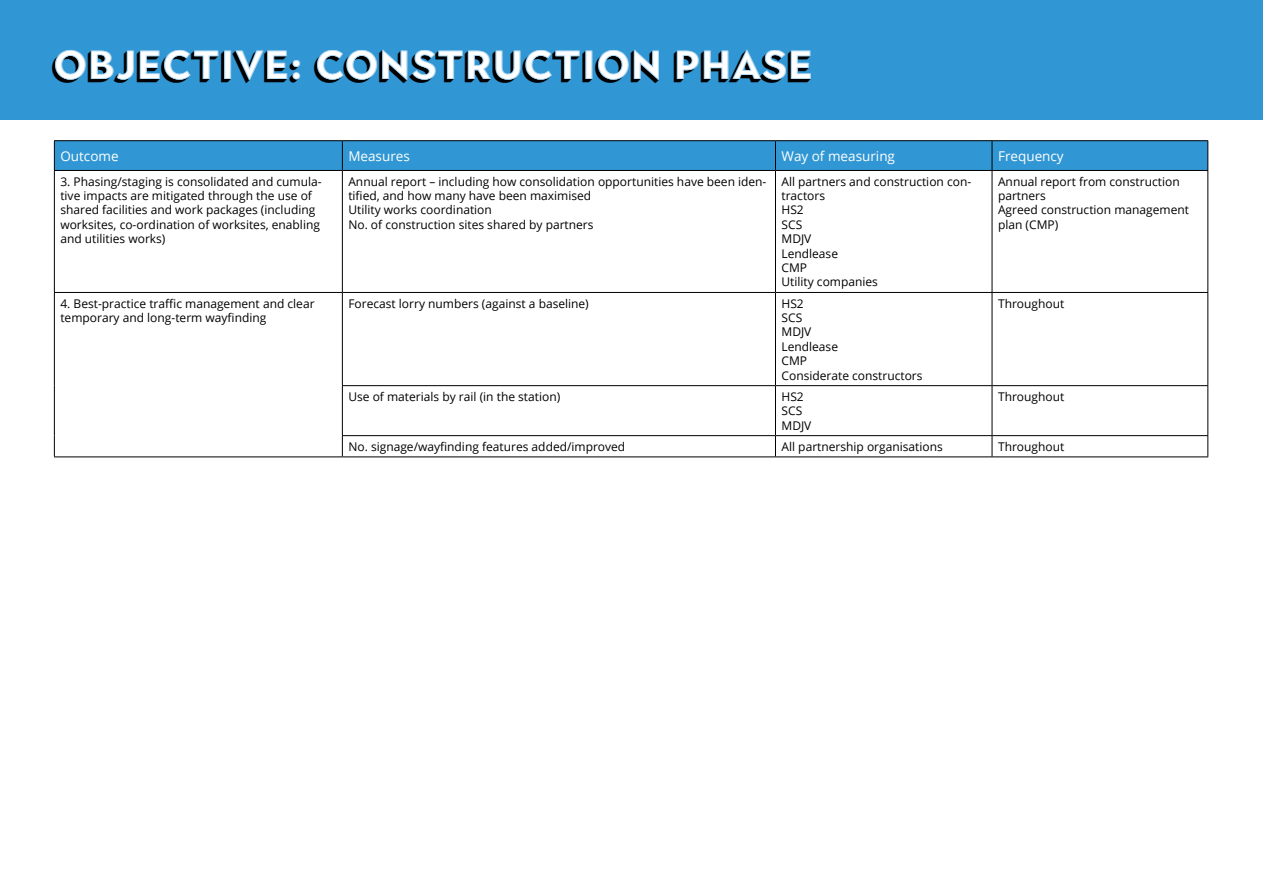
<style>
.page{position:relative;width:1263px;height:893px;background:#fff}
.page>*{position:absolute;margin:0;border:0;box-sizing:border-box;transform-origin:0 0}
.t1{font:40.5px "Town 31 Dimensional Bold Solo";letter-spacing:.045em;color:#000}
.t2{font:13.5px "Open Sans";color:#fff}
.t3{font:12px/14.4px "Open Sans";color:#000}
</style>
<div class="page">
<hr style="left:54px;top:171px;width:1px;height:121px;background:#000">
<hr style="left:342px;top:171px;width:1px;height:121px;background:#000">
<hr style="left:775px;top:171px;width:1px;height:121px;background:#000">
<hr style="left:992px;top:171px;width:1px;height:121px;background:#000">
<hr style="left:1207px;top:171px;width:1px;height:121px;background:#000">
<hr style="left:54px;top:292px;width:288px;height:1px;background:#000">
<hr style="left:54px;top:293px;width:1px;height:93px;background:#000">
<hr style="left:342px;top:292px;width:433px;height:1px;background:#000">
<hr style="left:342px;top:293px;width:1px;height:92px;background:#000">
<hr style="left:775px;top:292px;width:217px;height:1px;background:#000">
<hr style="left:775px;top:293px;width:1px;height:92px;background:#000">
<hr style="left:992px;top:292px;width:216px;height:1px;background:#000">
<hr style="left:992px;top:293px;width:1px;height:92px;background:#000">
<hr style="left:1207px;top:293px;width:1px;height:92px;background:#000">
<hr style="left:54px;top:386px;width:1px;height:50px;background:#000">
<hr style="left:342px;top:385px;width:433px;height:1px;background:#000">
<hr style="left:342px;top:386px;width:1px;height:49px;background:#000">
<hr style="left:775px;top:385px;width:217px;height:1px;background:#000">
<hr style="left:775px;top:386px;width:1px;height:49px;background:#000">
<hr style="left:992px;top:385px;width:216px;height:1px;background:#000">
<hr style="left:992px;top:386px;width:1px;height:49px;background:#000">
<hr style="left:1207px;top:386px;width:1px;height:49px;background:#000">
<svg style="left:54px;top:436px;width:1px;height:20px"></svg>
<hr style="left:342px;top:435px;width:433px;height:1px;background:#000">
<svg style="left:342px;top:436px;width:1px;height:20px"></svg>
<hr style="left:775px;top:435px;width:217px;height:1px;background:#000">
<svg style="left:775px;top:436px;width:1px;height:20px"></svg>
<hr style="left:992px;top:435px;width:216px;height:1px;background:#000">
<svg style="left:992px;top:436px;width:1px;height:20px"></svg>
<svg style="left:1207px;top:436px;width:1px;height:20px"></svg>
<hr style="left:54px;top:456px;width:288px;height:1px;background:#000">
<hr style="left:342px;top:456px;width:433px;height:1px;background:#000">
<hr style="left:775px;top:456px;width:217px;height:1px;background:#000">
<hr style="left:992px;top:456px;width:216px;height:1px;background:#000">
<hr style="left:54px;top:140px;width:288px;height:1px;background:#000">
<hr style="left:342px;top:140px;width:433px;height:1px;background:#000">
<hr style="left:775px;top:140px;width:217px;height:1px;background:#000">
<hr style="left:992px;top:140px;width:216px;height:1px;background:#000">
<div style="left:54px;top:141px;width:1154px;height:29px;background:#3197d4"></div>
<hr style="left:54px;top:170px;width:288px;height:1px;background:#000">
<hr style="left:342px;top:170px;width:433px;height:1px;background:#000">
<hr style="left:775px;top:170px;width:217px;height:1px;background:#000">
<hr style="left:992px;top:170px;width:216px;height:1px;background:#000">
<div style="left:0;top:0;width:1263px;height:119px;background:#3197d4"></div>
<h1 class="t1" style="left:54px;top:42px;width:760px">OBJECTIVE: CONSTRUCTION PHASE</h1>
<p class="t2" style="left:60px;top:147px;width:60px">Outcome</p>
<p class="t2" style="left:348px;top:147px;width:63px">Measures</p>
<p class="t2" style="left:781px;top:147px;width:115px">Way of measuring</p>
<p class="t2" style="left:998px;top:147px;width:67px">Frequency</p>
<p class="t3" style="left:60px;top:174px;width:263px">3. Phasing/staging is consolidated and cumula&shy;tive impacts are mitigated through the use of shared facilities and work packages (including worksites, co-ordination of worksites, enabling and utilities works)</p>
<p class="t3" style="left:348px;top:174px;width:420px">Annual report – including how consolidation opportunities have been iden&shy;tified, and how many have been maximised<br>Utility works coordination<br>No. of construction sites shared by partners</p>
<p class="t3" style="left:781px;top:174px;width:191px">All partners and construction con&shy;tractors<br>HS2<br>SCS<br>MDJV<br>Lendlease<br>CMP<br>Utility companies</p>
<p class="t3" style="left:998px;top:174px;width:192px">Annual report from construction partners<br>Agreed construction management plan (CMP)</p>
<p class="t3" style="left:60px;top:296px;width:256px">4. Best-practice traffic management and clear temporary and long-term wayfinding</p>
<p class="t3" style="left:348px;top:296px;width:242px">Forecast lorry numbers (against a baseline)</p>
<p class="t3" style="left:781px;top:296px;width:143px">HS2<br>SCS<br>MDJV<br>Lendlease<br>CMP<br>Considerate constructors</p>
<p class="t3" style="left:998px;top:296px;width:68px">Throughout</p>
<p class="t3" style="left:348px;top:389px;width:213px">Use of materials by rail (in the station)</p>
<p class="t3" style="left:781px;top:389px;width:31px">HS2<br>SCS<br>MDJV</p>
<p class="t3" style="left:998px;top:389px;width:68px">Throughout</p>
<p class="t3" style="left:348px;top:439px;width:278px">No. signage/wayfinding features added/improved</p>
<p class="t3" style="left:781px;top:439px;width:163px">All partnership organisations</p>
<p class="t3" style="left:998px;top:439px;width:68px">Throughout</p>
</div>
